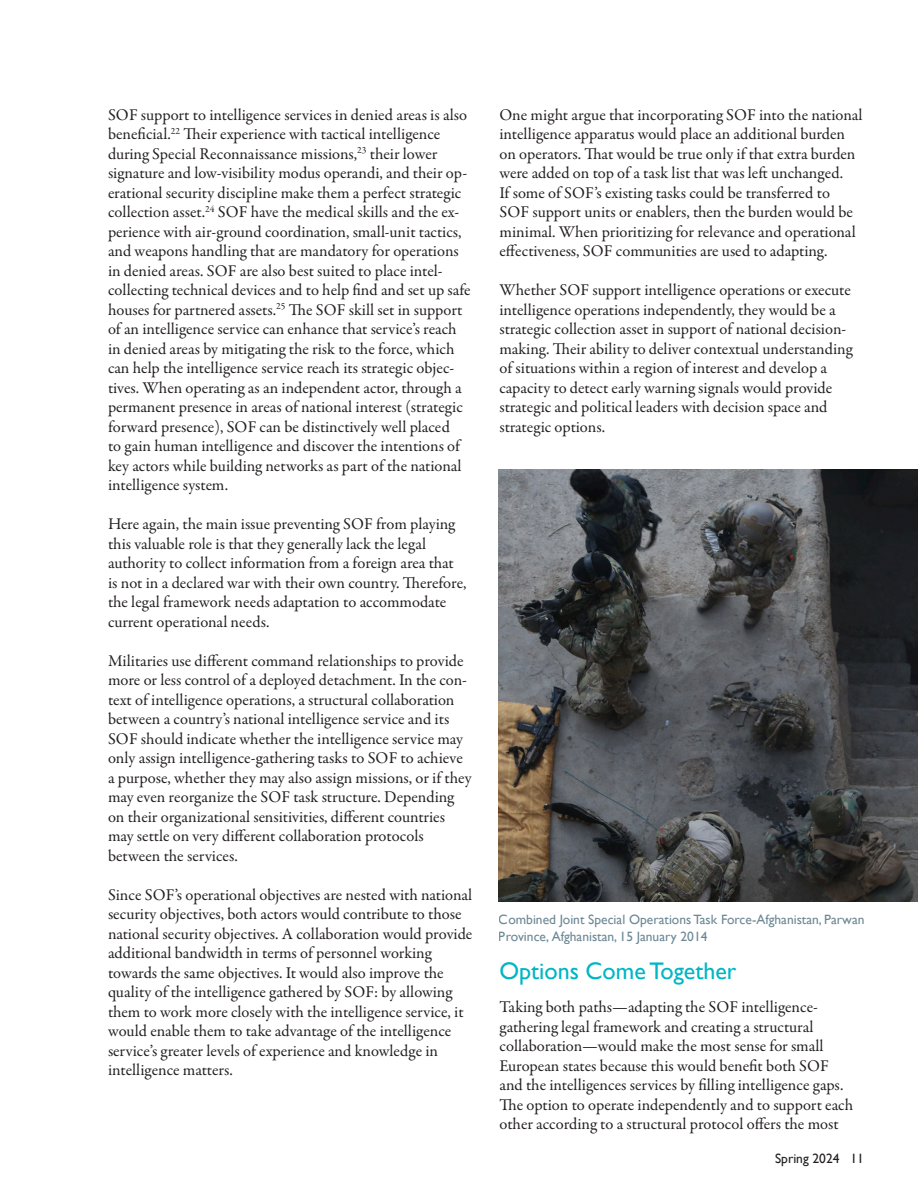
<style>
.page{position:relative;width:918px;height:1188px;background:#fff}
.page>*{position:absolute;margin:0;border:0;box-sizing:border-box;transform-origin:0 0}
.Heading_1__A{font:24px "Gill Sans";color:#00b6c4}
.Body_Text_copy{font:16.5px/19.5px "Garamond Premr Pro";color:#231f20}
.t1{font:13.5px/16.5px "Gill Sans";color:#6c8895}
.t2{font:13.5px "Gill Sans";color:#231f20}
</style>
<div class="page">
<img style="left:499px;top:469px;width:419px;height:432px">
<p class="Body_Text_copy" style="left:108px;top:105px;width:364px">SOF support to intelligence services in denied areas is also beneficial.<sup>22</sup> Their experience with tactical intelligence during Special Reconnaissance missions,<sup>23</sup> their lower signature and low-visibility modus operandi, and their op&shy;erational security discipline make them a perfect strategic collection asset.<sup>24</sup> SOF have the medical skills and the ex&shy;perience with air-ground coordination, small-unit tactics, and weapons handling that are mandatory for operations in denied areas. SOF are also best suited to place intel&shy;collecting technical devices and to help find and set up safe houses for partnered assets.<sup>25</sup> The SOF skill set in support of an intelligence service can enhance that service’s reach in denied areas by mitigating the risk to the force, which can help the intelligence service reach its strategic objec&shy;tives. When operating as an independent actor, through a permanent presence in areas of national interest (strategic forward presence), SOF can be distinctively well placed<br>to gain human intelligence and discover the intentions of key actors while building networks as part of the national intelligence system.</p>
<p class="Body_Text_copy" style="left:108px;top:515px;width:360px">Here again, the main issue preventing SOF from playing this valuable role is that they generally lack the legal authority to collect information from a foreign area that is not in a declared war with their own country. Therefore, the legal framework needs adaptation to accommodate current operational needs.</p>
<p class="Body_Text_copy" style="left:108px;top:651px;width:365px">Militaries use different command relationships to provide more or less control of a deployed detachment. In the con&shy;text of intelligence operations, a structural collaboration between a country’s national intelligence service and its SOF should indicate whether the intelligence service may only assign intelligence-gathering tasks to SOF to achieve a purpose, whether they may also assign missions, or if they may even reorganize the SOF task structure. Depending on their organizational sensitivities, different countries may settle on very different collaboration protocols between the services.</p>
<p class="Body_Text_copy" style="left:108px;top:885px;width:366px">Since SOF’s operational objectives are nested with national security objectives, both actors would contribute to those national security objectives. A collaboration would provide additional bandwidth in terms of personnel working towards the same objectives. It would also improve the quality of the intelligence gathered by SOF: by allowing them to work more closely with the intelligence service, it would enable them to take advantage of the intelligence service’s greater levels of experience and knowledge in intelligence matters.</p>
<p class="Body_Text_copy" style="left:500px;top:105px;width:365px">One might argue that incorporating SOF into the national intelligence apparatus would place an additional burden on operators. That would be true only if that extra burden were added on top of a task list that was left unchanged.<br>If some of SOF’s existing tasks could be transferred to SOF support units or enablers, then the burden would be minimal. When prioritizing for relevance and operational effectiveness, SOF communities are used to adapting.</p>
<p class="Body_Text_copy" style="left:500px;top:281px;width:355px">Whether SOF support intelligence operations or execute intelligence operations independently, they would be a strategic collection asset in support of national decision&shy;making. Their ability to deliver contextual understanding of situations within a region of interest and develop a capacity to detect early warning signals would provide strategic and political leaders with decision space and strategic options.</p>
<p class="t1" style="left:499px;top:911px;width:367px">Combined Joint Special Operations Task Force-Afghanistan, Parwan<br>Province, Afghanistan, 15 January 2014</p>
<p class="Heading_1__A" style="left:500px;top:957px;width:238px">Options Come Together</p>
<p class="Body_Text_copy" style="left:500px;top:998px;width:355px">Taking both paths—adapting the SOF intelligence&shy;gathering legal framework and creating a structural collaboration—would make the most sense for small European states because this would benefit both SOF and the intelligences services by filling intelligence gaps.<br>The option to operate independently and to support each other according to a structural protocol offers the most</p>
<p class="t2" style="left:775px;top:1150px;width:90px">Spring 2024 11</p>
</div>
